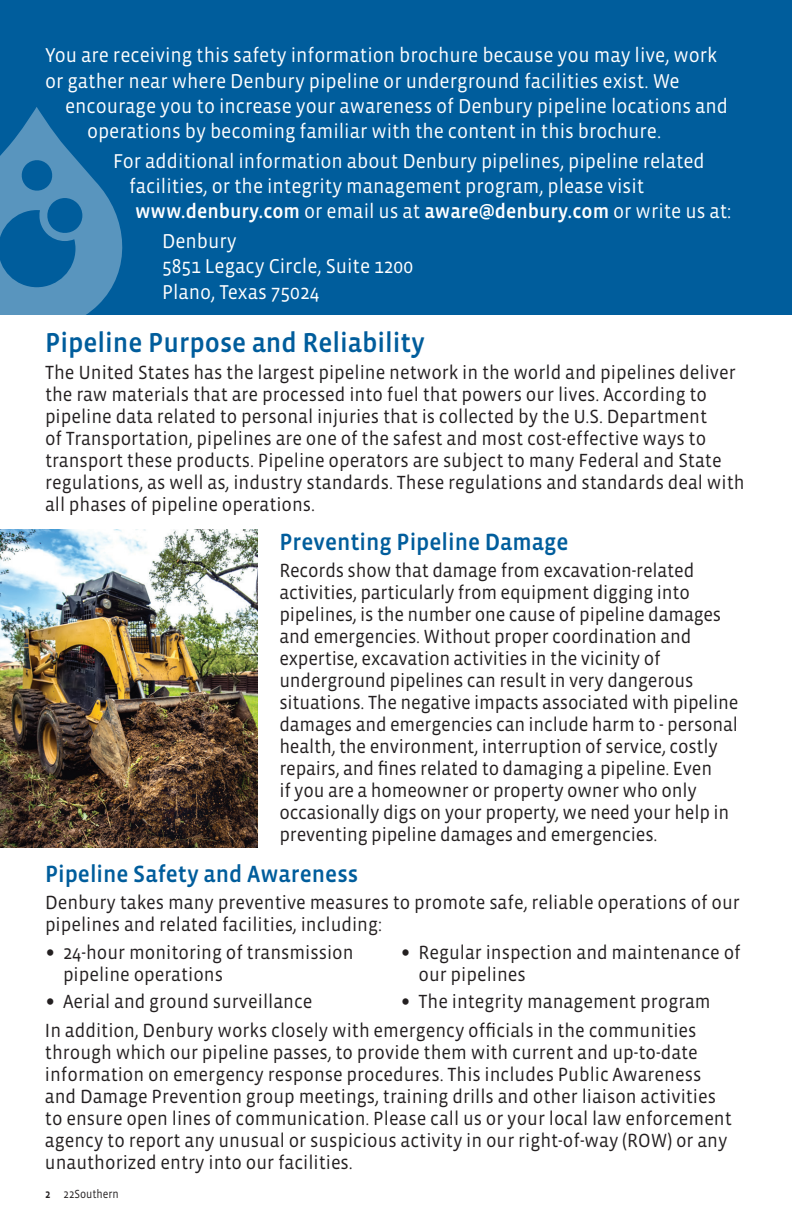
<style>
.page{position:relative;width:792px;height:1224px;background:#fff}
.page>*{position:absolute;margin:0;border:0;box-sizing:border-box;transform-origin:0 0}
.t1{font:500 28px "Vista Sans OTCE";color:#005d9c;scale:.95 1}
.t2{font:500 24px "Vista Sans OTCE";color:#005d9c;scale:.95 1}
.t3{font:20.4px/25.2px "Vista Sans OTCE";color:#fff;scale:.95 1}
.t4{font:19.6px/22px "Vista Sans OTCE";color:#231f20;scale:.95 1}
.t5{font:12px "Vista Sans OTCE";color:#231f20;scale:.9 1}
.s1{font-weight:500}
.s2{font-family:"Univers LT Std";font-weight:300;font-stretch:condensed;font-size:18px}
</style>
<div class="page">
<div style="left:0;top:0;width:792px;height:315px;background:#005d9c"></div>
<svg style="left:0;top:107px;width:123px;height:208px"></svg>
<img style="left:0;top:530px;width:257px;height:318px">
<p class="t3" style="left:45px;top:43px;width:709px">You are receiving this safety information brochure because you may live, work or gather near where Denbury pipeline or underground facilities exist. We</p>
<p class="t3" style="left:87px;top:93px;width:676px;text-indent:-22px">encourage you to increase your awareness of Denbury pipeline locations and operations by becoming familiar with the content in this brochure.</p>
<p class="t3" style="left:129px;top:148px;width:636px;text-indent:-16px">For additional information about Denbury pipelines, pipeline related facilities, or the integrity management program, please visit <span class="s1">www.denbury.com</span> or email us at <span class="s1">aware@denbury.com</span> or write us at:</p>
<p class="t3" style="left:162px;top:229px;width:266px">Denbury<br>5851 Legacy Circle, Suite 1200<br>Plano, Texas 75024</p>
<h1 class="t1" style="left:45px;top:327px;width:402px">Pipeline Purpose and Reliability</h1>
<p class="t4" style="left:45px;top:361px;width:738px">The United States has the largest pipeline network in the world and pipelines deliver the raw materials that are processed into fuel that powers our lives. According to pipeline data related to personal injuries that is collected by the U.S. Department<br>of Transportation, pipelines are one of the safest and most cost-effective ways to transport these products. Pipeline operators are subject to many Federal and State regulations, as well as, industry standards. These regulations and standards deal with all phases of pipeline operations.</p>
<p class="t2" style="left:279px;top:529px;width:306px">Preventing Pipeline Damage</p>
<p class="t4" style="left:279px;top:559px;width:485px">Records show that damage from excavation-related activities, particularly from equipment digging into pipelines, is the number one cause of pipeline damages and emergencies. Without proper coordination and expertise, excavation activities in the vicinity of underground pipelines can result in very dangerous situations. The negative impacts associated with pipeline damages and emergencies can include harm to - personal health, the environment, interruption of service, costly repairs, and fines related to damaging a pipeline. Even<br>if you are a homeowner or property owner who only occasionally digs on your property, we need your help in preventing pipeline damages and emergencies.</p>
<p class="t2" style="left:45px;top:860px;width:331px">Pipeline Safety and Awareness</p>
<p class="t4" style="left:45px;top:891px;width:733px">Denbury takes many preventive measures to promote safe, reliable operations of our pipelines and related facilities, including:</p>
<p class="t4" style="left:63px;top:942px;width:307px;text-indent:-18px"><span class="s2">•</span> 24-hour monitoring of transmission pipeline operations</p>
<p class="t4" style="left:45px;top:990px;width:283px"><span class="s2">•</span> Aerial and ground surveillance</p>
<p class="t4" style="left:418px;top:942px;width:341px;text-indent:-18px"><span class="s2">•</span> Regular inspection and maintenance of our pipelines</p>
<p class="t4" style="left:45px;top:987px;width:702px;line-height:29px;text-indent:356px"><span class="s2">•</span> The integrity management program<br>In addition, Denbury works closely with emergency officials in the communities</p>
<p class="t4" style="left:45px;top:1041px;width:725px">through which our pipeline passes, to provide them with current and up-to-date information on emergency response procedures. This includes Public Awareness and Damage Prevention group meetings, training drills and other liaison activities to ensure open lines of communication. Please call us or your local law enforcement agency to report any unusual or suspicious activity in our right-of-way (ROW) or any unauthorized entry into our facilities.</p>
<p class="t5" style="left:45px;top:1187px;width:84px"><span class="s1">2</span> 22Southern</p>
</div>
